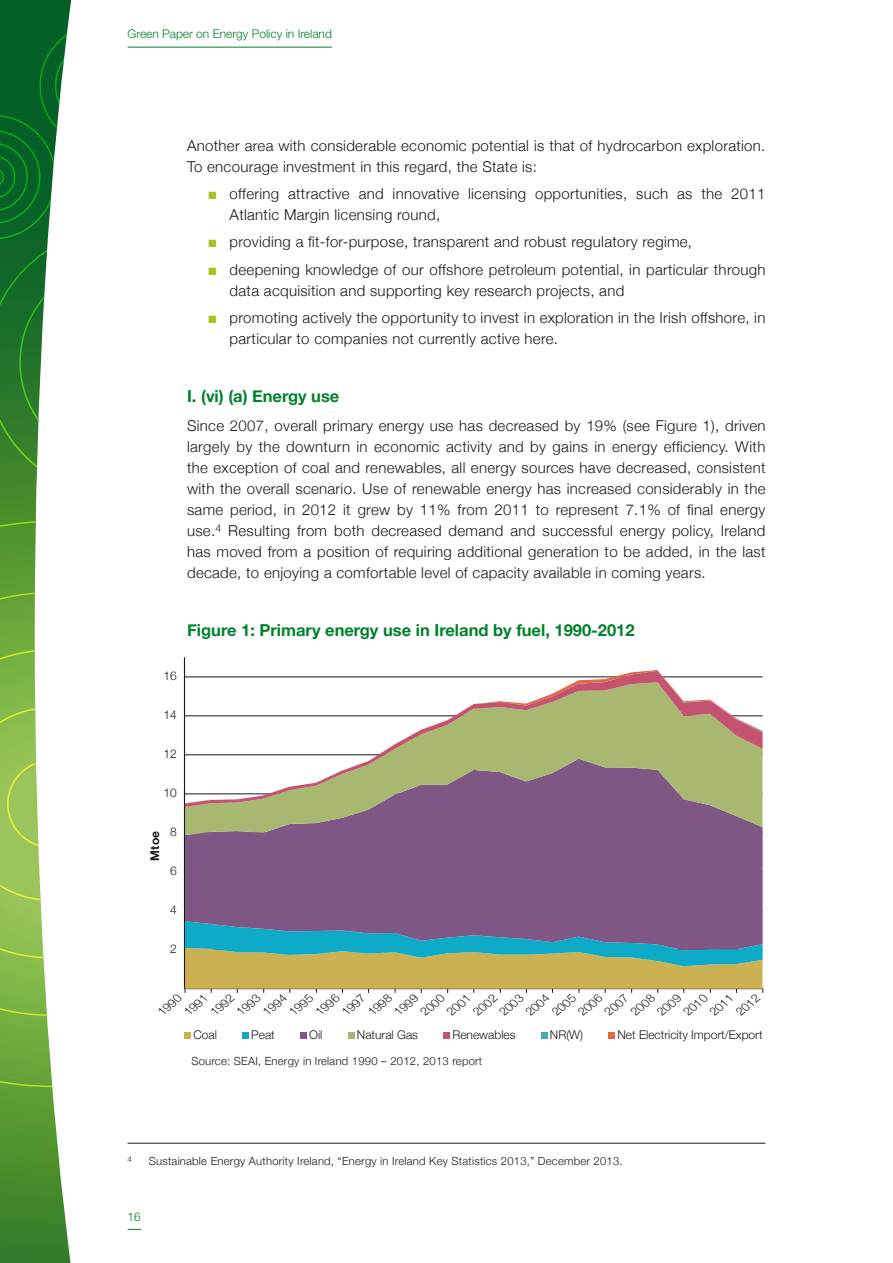
<style>
.page{position:relative;width:893px;height:1263px;background:#fff}
.page>*{position:absolute;margin:0;border:0;box-sizing:border-box;transform-origin:0 0}
.Head_IV{font:700 16.5px "Helvetica Neue";color:#00812b}
.Body_Text__10___3{font:300 15px/21px "Helvetica Neue";letter-spacing:.02em;color:#1a171c;text-align:justify}
.Body_Ind_I__2{font:300 15px/21px "Helvetica Neue";letter-spacing:.02em;color:#1a171c}
.Body_Text__10___2{font:300 15px/21px "Helvetica Neue";letter-spacing:.02em;color:#1a171c}
.Body_Ind_I__3{font:300 15px/21px "Helvetica Neue";letter-spacing:.02em;color:#1a171c}
.t1{font:300 12px "Helvetica Neue";color:#1a171c}
.t2{font:300 12px "Helvetica Neue LT Std";color:#00812b}
.t3{font:700 12px "Helvetica Neue";color:#1a171c}
.t4{font:italic 300 11.85px "Helvetica Neue";color:#1a171c}
.Foots{font:300 11.25px "Helvetica Neue";letter-spacing:.02em;color:#1a171c}
.Foots-2{font:300 7.8px "Helvetica Neue";color:#1a171c}
.s1{color:#a2c321}
</style>
<div class="page">
<svg style="left:0;top:0;width:72px;height:1263px"></svg>
<svg style="left:0;top:521px;width:72px;height:566px"></svg>
<svg style="left:0;top:23px;width:72px;height:473px"></svg>
<svg style="left:185px;top:1032px;width:6px;height:6px"></svg>
<div style="left:242px;top:1032px;width:7px;height:6px;background:#0eabc9"></div>
<svg style="left:300px;top:1032px;width:6px;height:6px"></svg>
<svg style="left:348px;top:1032px;width:6px;height:6px"></svg>
<svg style="left:444px;top:1032px;width:6px;height:6px"></svg>
<svg style="left:541px;top:1032px;width:6px;height:6px"></svg>
<svg style="left:609px;top:1032px;width:6px;height:6px"></svg>
<svg style="left:185px;top:950px;width:578px;height:43px;background:#b5b570"></svg>
<svg style="left:185px;top:835px;width:578px;height:115px;background:#72608b"></svg>
<svg style="left:185px;top:807px;width:578px;height:28px;background:#896f7f"></svg>
<svg style="left:185px;top:804px;width:578px;height:3px;background:#917e7c"></svg>
<svg style="left:185px;top:670px;width:578px;height:134px"></svg>
<hr style="left:184px;top:657px;width:1px;height:332px;background:#1a171c">
<hr style="left:128px;top:1143px;width:637px;height:1px;background:#1a171c">
<hr style="left:128px;top:47px;width:204px;height:1px;background:#00812b">
<svg style="left:128px;top:1229px;width:13px;height:1px"></svg>
<p class="t2" style="left:128px;top:27px;width:206px">Green Paper on Energy Policy in Ireland</p>
<p class="Body_Text__10___2" style="left:187px;top:134px;width:580px">Another area with considerable economic potential is that of hydrocarbon exploration.<br>To encourage investment in this regard, the State is:</p>
<p class="Body_Ind_I__2" style="left:230px;top:183px;width:537px;text-indent:-21px"><span class="s1">■</span> offering attractive and innovative licensing opportunities, such as the 2011<br>Atlantic Margin licensing round,</p>
<p class="Body_Ind_I__2" style="left:208px;top:231px;width:485px"><span class="s1">■</span> providing a fit-for-purpose, transparent and robust regulatory regime,</p>
<p class="Body_Ind_I__2" style="left:230px;top:259px;width:537px;text-indent:-21px"><span class="s1">■</span> deepening knowledge of our offshore petroleum potential, in particular through data acquisition and supporting key research projects, and</p>
<p class="Body_Ind_I__3" style="left:230px;top:307px;width:537px;text-indent:-21px"><span class="s1">■</span> promoting actively the opportunity to invest in exploration in the Irish offshore, in particular to companies not currently active here.</p>
<p class="Head_IV" style="left:187px;top:386px;width:154px">I. (vi) (a) Energy use</p>
<p class="Body_Text__10___3" style="left:187px;top:415px;width:580px">Since 2007, overall primary energy use has decreased by 19% (see Figure 1), driven largely by the downturn in economic activity and by gains in energy efficiency. With the exception of coal and renewables, all energy sources have decreased, consistent with the overall scenario. Use of renewable energy has increased considerably in the same period, in 2012 it grew by 11% from 2011 to represent 7.1% of final energy use.<sup>4</sup> Resulting from both decreased demand and successful energy policy, Ireland has moved from a position of requiring additional generation to be added, in the last decade, to enjoying a comfortable level of capacity available in coming years.</p>
<p class="Head_IV" style="left:187px;top:620px;width:449px">Figure 1: Primary energy use in Ireland by fuel, 1990-2012</p>
<p class="t1" style="left:164px;top:668px;width:15px">16</p>
<p class="t1" style="left:164px;top:707px;width:15px">14</p>
<p class="t1" style="left:164px;top:746px;width:15px">12</p>
<p class="t1" style="left:164px;top:785px;width:15px">10</p>
<p class="t3" style="left:147px;top:861px;width:31px;rotate:-90deg">Mtoe</p>
<p class="t1" style="left:170px;top:824px;width:8px">8</p>
<p class="t1" style="left:170px;top:863px;width:8px">6</p>
<p class="t1" style="left:170px;top:902px;width:8px">4</p>
<p class="t1" style="left:170px;top:941px;width:8px">2</p>
<p class="t4" style="left:155px;top:1007px;width:28px;rotate:-40deg">1990</p>
<p class="t4" style="left:182px;top:1007px;width:28px;rotate:-40deg">1991</p>
<p class="t4" style="left:208px;top:1007px;width:28px;rotate:-40deg">1992</p>
<p class="t4" style="left:234px;top:1007px;width:28px;rotate:-40deg">1993</p>
<p class="t4" style="left:260px;top:1007px;width:28px;rotate:-40deg">1994</p>
<p class="t4" style="left:287px;top:1007px;width:28px;rotate:-40deg">1995</p>
<p class="t4" style="left:313px;top:1007px;width:28px;rotate:-40deg">1996</p>
<p class="t4" style="left:339px;top:1007px;width:28px;rotate:-40deg">1997</p>
<p class="t4" style="left:366px;top:1007px;width:28px;rotate:-40deg">1998</p>
<p class="t4" style="left:392px;top:1007px;width:28px;rotate:-40deg">1999</p>
<p class="t4" style="left:418px;top:1007px;width:28px;rotate:-40deg">2000</p>
<p class="t4" style="left:444px;top:1007px;width:28px;rotate:-40deg">2001</p>
<p class="t4" style="left:471px;top:1007px;width:28px;rotate:-40deg">2002</p>
<p class="t4" style="left:497px;top:1007px;width:28px;rotate:-40deg">2003</p>
<p class="t4" style="left:523px;top:1007px;width:28px;rotate:-40deg">2004</p>
<p class="t4" style="left:550px;top:1007px;width:28px;rotate:-40deg">2005</p>
<p class="t4" style="left:576px;top:1007px;width:28px;rotate:-40deg">2006</p>
<p class="t4" style="left:602px;top:1007px;width:28px;rotate:-40deg">2007</p>
<p class="t4" style="left:628px;top:1007px;width:28px;rotate:-40deg">2008</p>
<p class="t4" style="left:655px;top:1007px;width:28px;rotate:-40deg">2009</p>
<p class="t4" style="left:681px;top:1007px;width:28px;rotate:-40deg">2010</p>
<p class="t4" style="left:707px;top:1007px;width:28px;rotate:-40deg">2011</p>
<p class="t4" style="left:734px;top:1007px;width:28px;rotate:-40deg">2012</p>
<p class="t1" style="left:193px;top:1027px;width:25px">Coal</p>
<p class="t1" style="left:251px;top:1027px;width:25px">Peat</p>
<p class="t1" style="left:309px;top:1027px;width:15px">Oil</p>
<p class="t1" style="left:357px;top:1027px;width:63px">Natural Gas</p>
<p class="t1" style="left:452px;top:1027px;width:65px">Renewables</p>
<p class="t1" style="left:550px;top:1027px;width:35px">NR(W)</p>
<p class="t1" style="left:617px;top:1027px;width:147px">Net Electricity Import/Export</p>
<p class="Foots" style="left:191px;top:1054px;width:292px">Source: SEAI, Energy in Ireland 1990 – 2012, 2013 report</p>
<p class="Foots-2" style="left:128px;top:1154px;width:6px">4</p>
<p class="Foots" style="left:149px;top:1154px;width:475px">Sustainable Energy Authority Ireland, “Energy in Ireland Key Statistics 2013,” December 2013.</p>
<p class="t2" style="left:128px;top:1209px;width:15px">16</p>
</div>
